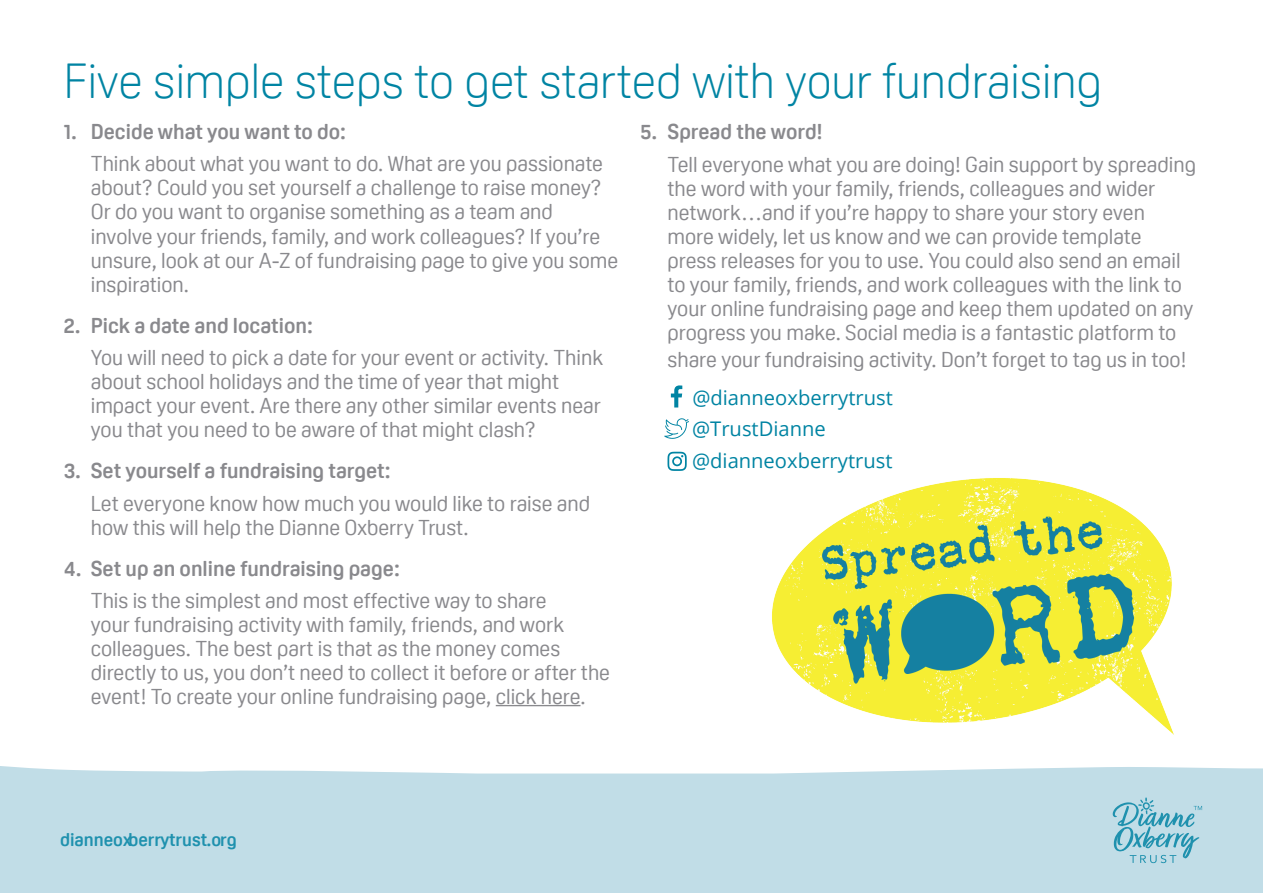
<style>
.page{position:relative;width:1263px;height:893px;background:#fff}
.page>*{position:absolute;margin:0;border:0;box-sizing:border-box;transform-origin:0 0}
.t1{font:300 48px "Oscine";color:#0084a3}
.t2{font:21px/24px "Oscine";color:#89898d}
.t3{font:700 21px "Oscine";color:#89898d}
.t4{font:20.1px "Open Sans";color:#0084a3}
.t5{font:700 18px "Oscine";color:#1f91ae}
</style>
<div class="page">
<svg style="left:0;top:766px;width:1263px;height:13px"></svg>
<div style="left:0;top:779px;width:1263px;height:114px;background:#c1dde7"></div>
<svg style="left:1113px;top:797px;width:89px;height:66px"></svg>
<hr style="left:496px;top:705px;width:84px;height:1px;background:#89898d">
<img style="left:772px;top:478px;width:402px;height:257px">
<svg style="left:671px;top:385px;width:11px;height:22px"></svg>
<svg style="left:667px;top:452px;width:20px;height:19px"></svg>
<svg style="left:664px;top:418px;width:25px;height:21px"></svg>
<h1 class="t1" style="left:64px;top:54px;width:1040px">Five simple steps to get started with your fundraising</h1>
<p class="t3" style="left:64px;top:120px;width:284px">1. Decide what you want to do:</p>
<p class="t2" style="left:91px;top:152px;width:529px">Think about what you want to do. What are you passionate about? Could you set yourself a challenge to raise money?<br>Or do you want to organise something as a team and involve your friends, family, and work colleagues? If you’re unsure, look at our A-Z of fundraising page to give you some inspiration.</p>
<p class="t3" style="left:64px;top:313px;width:251px">2. Pick a date and location:</p>
<p class="t2" style="left:91px;top:346px;width:514px">You will need to pick a date for your event or activity. Think about school holidays and the time of year that might impact your event. Are there any other similar events near you that you need to be aware of that might clash?</p>
<p class="t3" style="left:64px;top:459px;width:328px">3. Set yourself a fundraising target:</p>
<p class="t2" style="left:91px;top:491px;width:501px">Let everyone know how much you would like to raise and how this will help the Dianne Oxberry Trust.</p>
<p class="t3" style="left:64px;top:556px;width:338px">4. Set up an online fundraising page:</p>
<p class="t2" style="left:91px;top:589px;width:521px">This is the simplest and most effective way to share<br>your fundraising activity with family, friends, and work colleagues. The best part is that as the money comes directly to us, you don’t need to collect it before or after the event! To create your online fundraising page, click here.</p>
<p class="t3" style="left:640px;top:120px;width:184px">5. Spread the word!</p>
<p class="t2" style="left:667px;top:152px;width:530px">Tell everyone what you are doing! Gain support by spreading the word with your family, friends, colleagues and wider network…and if you’re happy to share your story even more widely, let us know and we can provide template<br>press releases for you to use. You could also send an email to your family, friends, and work colleagues with the link to your online fundraising page and keep them updated on any progress you make. Social media is a fantastic platform to</p>
<p class="t2" style="left:667px;top:347px;width:520px">share your fundraising activity. Don’t forget to tag us in too!</p>
<p class="t4" style="left:692px;top:384px;width:202px">@dianneoxberrytrust</p>
<p class="t4" style="left:692px;top:415px;width:135px">@TrustDianne</p>
<p class="t4" style="left:692px;top:446px;width:202px">@dianneoxberrytrust</p>
<p class="t5" style="left:60px;top:830px;width:178px">dianneoxberrytrust.org</p>
</div>
